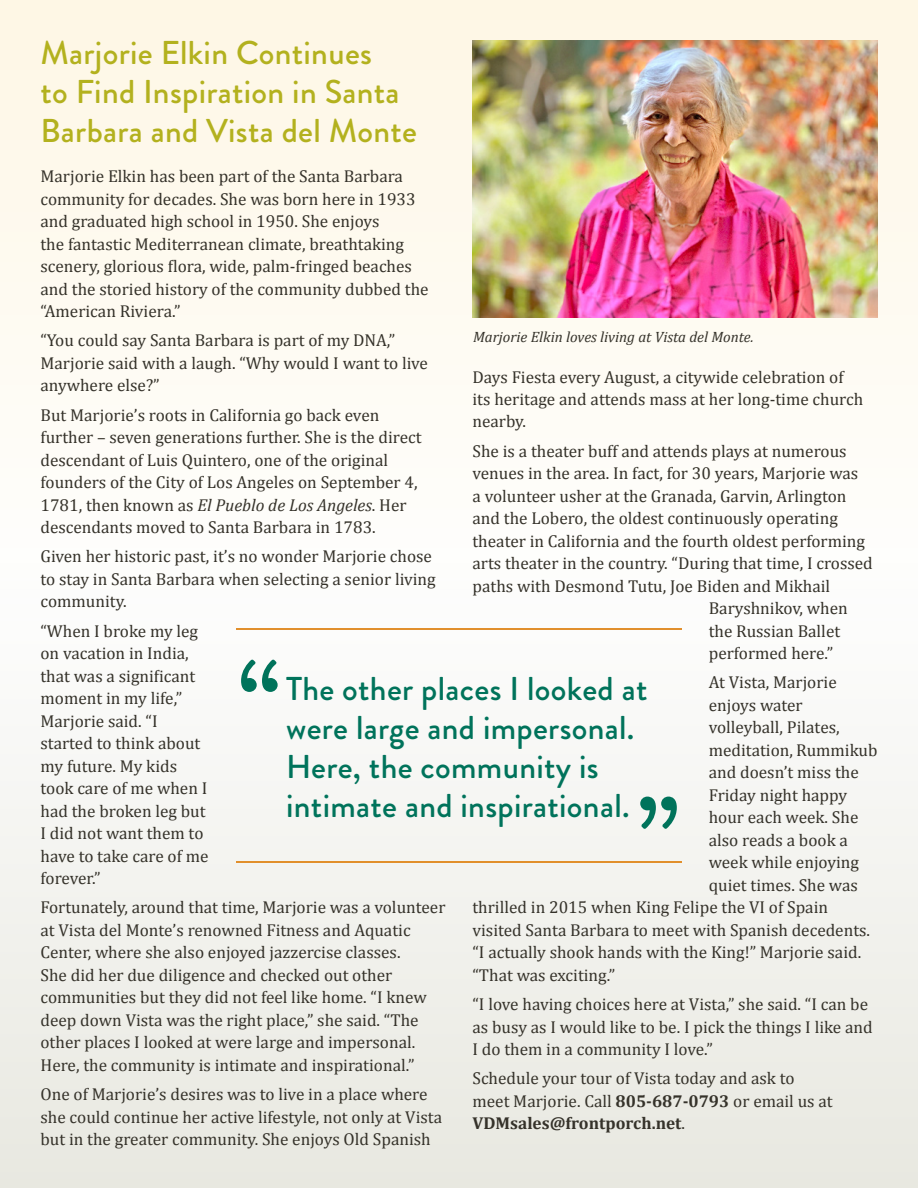
<style>
.page{position:relative;width:918px;height:1188px;background:#fff}
.page>*{position:absolute;margin:0;border:0;box-sizing:border-box;transform-origin:0 0}
.t1{font:500 33px/39px "Brandon Grotesque";letter-spacing:.01em;color:#00735b}
.t2{font:500 33px/39px "Brandon Grotesque";letter-spacing:.01em;color:#b3b11e}
.t3{font:17.25px/22.5px "Cambria";color:#35322a}
.t4{font:italic 15px "Cambria";color:#35322a}
.s1{font-style:italic}
.s2{font-weight:700}
</style>
<div class="page">
<div style="left:0;top:0;width:918px;height:625px;background:linear-gradient(to right,#fefaf0,#fefbf4)"></div>
<div style="left:0;top:563px;width:918px;height:625px;background:linear-gradient(to bottom,#fefefe,#e8e8e0)"></div>
<img style="left:472px;top:41px;width:406px;height:276px">
<svg style="left:241px;top:659px;width:37px;height:33px"></svg>
<svg style="left:640px;top:797px;width:37px;height:32px"></svg>
<hr style="left:236px;top:861px;width:446px;height:2px;background:#e18f2c">
<hr style="left:236px;top:628px;width:446px;height:2px;background:#e18f2c">
<h1 class="t2" style="left:40px;top:33px;width:378px">Marjorie Elkin Continues<br>to Find Inspiration in Santa<br>Barbara and Vista del Monte</h1>
<p class="t3" style="left:40px;top:165px;width:390px">Marjorie Elkin has been part of the Santa Barbara community for decades. She was born here in 1933 and graduated high school in 1950. She enjoys<br>the fantastic Mediterranean climate, breathtaking scenery, glorious flora, wide, palm-fringed beaches and the storied history of the community dubbed the “American Riviera.”</p>
<p class="t3" style="left:40px;top:329px;width:389px">“You could say Santa Barbara is part of my DNA,”<br>Marjorie said with a laugh. “Why would I want to live anywhere else?”</p>
<p class="t3" style="left:40px;top:403px;width:383px">But Marjorie’s roots in California go back even further – seven generations further. She is the direct descendant of Luis Quintero, one of the original founders of the City of Los Angeles on September 4, 1781, then known as <span class="s1">El Pueblo de Los Angeles</span>. Her descendants moved to Santa Barbara in 1783.</p>
<p class="t3" style="left:40px;top:545px;width:397px">Given her historic past, it’s no wonder Marjorie chose to stay in Santa Barbara when selecting a senior living community.</p>
<p class="t3" style="left:40px;top:619px;width:170px">“When I broke my leg on vacation in India, that was a significant moment in my life,”<br>Marjorie said. “I started to think about my future. My kids took care of me when I had the broken leg but<br>I did not want them to have to take care of me forever.”</p>
<p class="t3" style="left:40px;top:896px;width:406px">Fortunately, around that time, Marjorie was a volunteer at Vista del Monte’s renowned Fitness and Aquatic Center, where she also enjoyed jazzercise classes.<br>She did her due diligence and checked out other communities but they did not feel like home. “I knew deep down Vista was the right place,” she said. “The other places I looked at were large and impersonal.<br>Here, the community is intimate and inspirational.”</p>
<p class="t3" style="left:40px;top:1083px;width:403px">One of Marjorie’s desires was to live in a place where she could continue her active lifestyle, not only at Vista but in the greater community. She enjoys Old Spanish</p>
<p class="t4" style="left:473px;top:327px;width:282px">Marjorie Elkin loves living at Vista del Monte.</p>
<p class="t3" style="left:473px;top:365px;width:392px">Days Fiesta every August, a citywide celebration of its heritage and attends mass at her long-time church nearby.</p>
<p class="t3" style="left:473px;top:440px;width:376px">She is a theater buff and attends plays at numerous</p>
<p class="t3" style="left:473px;top:462px;width:387px">venues in the area. In fact, for 30 years, Marjorie was</p>
<p class="t3" style="left:473px;top:485px;width:376px">a volunteer usher at the Granada, Garvin, Arlington</p>
<p class="t3" style="left:473px;top:507px;width:367px">and the Lobero, the oldest continuously operating</p>
<p class="t3" style="left:473px;top:530px;width:394px">theater in California and the fourth oldest performing</p>
<p class="t3" style="left:473px;top:552px;width:402px">arts theater in the country. “During that time, I crossed</p>
<p class="t3" style="left:473px;top:575px;width:359px">paths with Desmond Tutu, Joe Biden and Mikhail</p>
<p class="t3" style="left:709px;top:597px;width:140px">Baryshnikov, when</p>
<p class="t3" style="left:709px;top:619px;width:133px">the Russian Ballet</p>
<p class="t3" style="left:709px;top:642px;width:126px">performed here.”</p>
<p class="t3" style="left:709px;top:671px;width:130px">At Vista, Marjorie</p>
<p class="t3" style="left:709px;top:694px;width:95px">enjoys water</p>
<p class="t3" style="left:709px;top:716px;width:133px">volleyball, Pilates,</p>
<p class="t3" style="left:709px;top:739px;width:170px">meditation, Rummikub</p>
<p class="t3" style="left:709px;top:761px;width:152px">and doesn’t miss the</p>
<p class="t3" style="left:709px;top:784px;width:140px">Friday night happy</p>
<p class="t3" style="left:709px;top:806px;width:151px">hour each week. She</p>
<p class="t3" style="left:709px;top:829px;width:141px">also reads a book a</p>
<p class="t3" style="left:709px;top:851px;width:152px">week while enjoying</p>
<p class="t3" style="left:709px;top:874px;width:151px">quiet times. She was</p>
<p class="t3" style="left:473px;top:896px;width:357px">thrilled in 2015 when King Felipe the VI of Spain</p>
<p class="t3" style="left:473px;top:919px;width:399px">visited Santa Barbara to meet with Spanish decedents.</p>
<p class="t3" style="left:473px;top:941px;width:390px">“I actually shook hands with the King!” Marjorie said.</p>
<p class="t3" style="left:473px;top:964px;width:144px">“That was exciting.”</p>
<p class="t3" style="left:473px;top:993px;width:402px">“I love having choices here at Vista,” she said. “I can be as busy as I would like to be. I pick the things I like and<br>I do them in a community I love.”</p>
<p class="t3" style="left:473px;top:1067px;width:362px">Schedule your tour of Vista today and ask to meet Marjorie. Call <span class="s2">805-687-0793</span> or email us at<br><span class="s2">VDMsales@frontporch.net</span>.</p>
<h1 class="t1" style="left:286px;top:670px;width:363px">The other places I looked at were large and impersonal.<br>Here, the community is intimate and inspirational.</h1>
</div>
